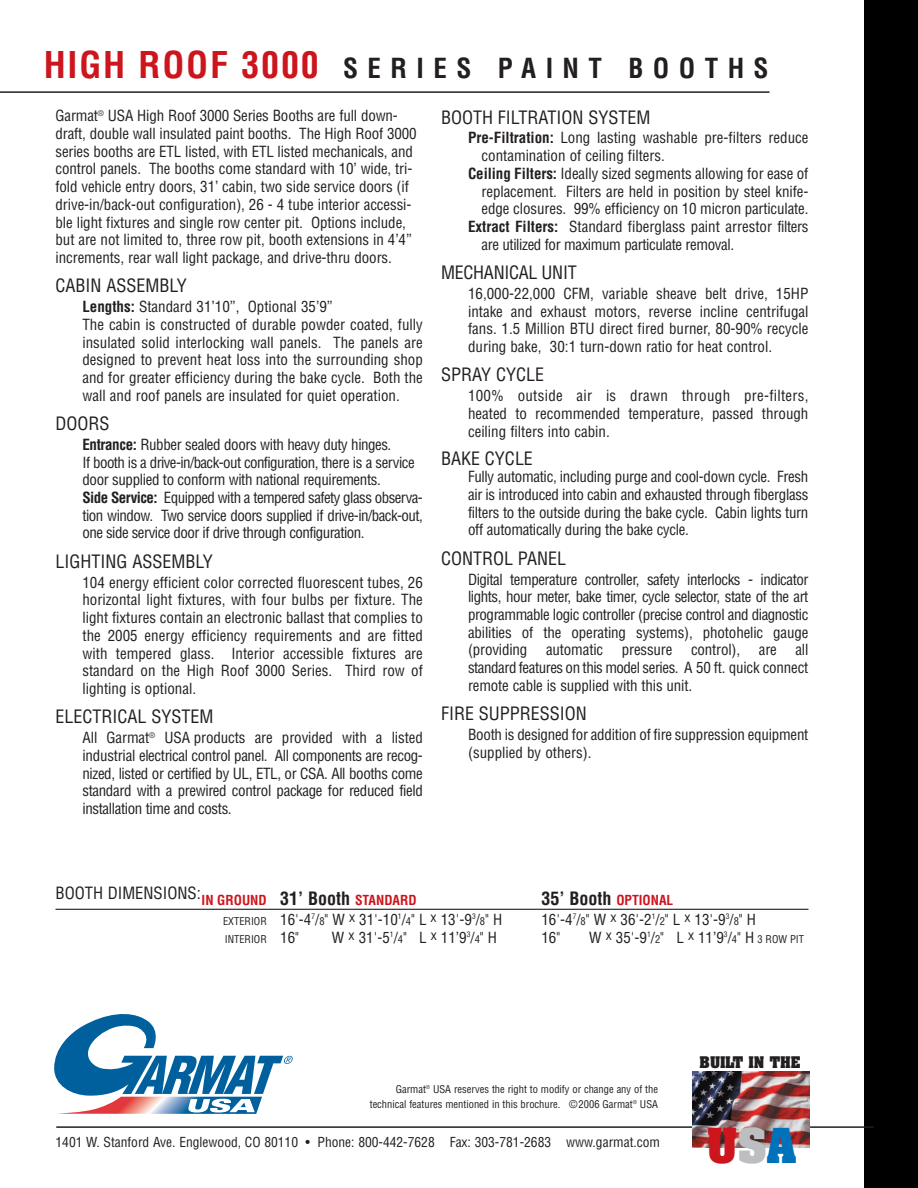
<style>
.page{position:relative;width:918px;height:1188px;background:#fff}
.page>*{position:absolute;margin:0;border:0;box-sizing:border-box;transform-origin:0 0}
.t1{font:700 41.1px "Aachen";color:#cd151d}
.t2{font:700 condensed 27px "Helvetica";letter-spacing:.35em;color:#231f20}
.t3{font:condensed 18px "Helvetica";color:#231f20}
.t4{font:700 condensed 18px "Helvetica";color:#231f20}
.t5{font:condensed 16.5px "Helvetica";color:#231f20}
.t6{font:condensed 15px/17.7px "Helvetica";letter-spacing:-.005em;color:#231f20;text-align:justify}
.t7{font:condensed 15px/17.7px "Helvetica";letter-spacing:-.035em;color:#231f20}
.t8{font:condensed 15px "Helvetica";letter-spacing:-.025em;color:#231f20}
.t9{font:700 13.65px "Aachen";color:#231f20}
.t10{font:condensed 13.5px "Helvetica";color:#231f20}
.t11{font:700 condensed 13.5px "Helvetica";color:#cd151d}
.t12{font:condensed 10.5px/15px "Helvetica";color:#231f20;text-align:right}
.s1{font-size:36px;color:#cd151d}
.s2{font-weight:700}
.s3{font-size:18px;color:#231f20}
.s4{font-size:13.5px;color:#cd151d}
.s5{font-size:10.5px}
.s6{font-size:15px}
.s7{color:#bdbec1}
.s8{color:#0072bc}
</style>
<div class="page">
<div style="left:864px;top:0;width:54px;height:1188px;background:#000"></div>
<svg style="left:54px;top:1014px;width:239px;height:100px"></svg>
<hr style="left:0;top:91px;width:770px;height:2px;background:#231f20">
<hr style="left:56px;top:1126px;width:818px;height:2px;background:#231f20">
<hr style="left:56px;top:909px;width:752px;height:1px;background:#231f20">
<img style="left:692px;top:1071px;width:118px;height:76px">
<h2 class="t2" style="left:44px;top:58px;width:726px"><span class="s1">HIGH ROOF 3000</span> SERIES PAINT BOOTHS</h2>
<p class="t6" style="left:56px;top:108px;width:363px;text-align:left">Garmat<sup>®</sup> USA High Roof 3000 Series Booths are full down&shy;draft, double wall insulated paint booths. The High Roof 3000 series booths are ETL listed, with ETL listed mechanicals, and control panels. The booths come standard with 10’ wide, tri&shy;fold vehicle entry doors, 31’ cabin, two side service doors (if drive-in/back-out configuration), 26 - 4 tube interior accessi&shy;ble light fixtures and single row center pit. Options include, but are not limited to, three row pit, booth extensions in 4’4” increments, rear wall light package, and drive-thru doors.</p>
<p class="t3" style="left:56px;top:279px;width:133px">CABIN ASSEMBLY</p>
<p class="t6" style="left:82px;top:299px;width:342px;text-align:left"><span class="s2">Lengths:</span> Standard 31’10”, Optional 35’9”<br>The cabin is constructed of durable powder coated, fully insulated solid interlocking wall panels. The panels are designed to prevent heat loss into the surrounding shop and for greater efficiency during the bake cycle. Both the wall and roof panels are insulated for quiet operation.</p>
<p class="t3" style="left:56px;top:417px;width:55px">DOORS</p>
<p class="t7" style="left:82px;top:437px;width:342px"><span class="s2">Entrance:</span> Rubber sealed doors with heavy duty hinges.<br>If booth is a drive-in/back-out configuration, there is a service door supplied to conform with national requirements.<br><span class="s2">Side Service:</span> Equipped with a tempered safety glass observa&shy;tion window. Two service doors supplied if drive-in/back-out, one side service door if drive through configuration.</p>
<p class="t3" style="left:56px;top:554px;width:159px">LIGHTING ASSEMBLY</p>
<p class="t6" style="left:82px;top:575px;width:342px">104 energy efficient color corrected fluorescent tubes, 26 horizontal light fixtures, with four bulbs per fixture. The light fixtures contain an electronic ballast that complies to the 2005 energy efficiency requirements and are fitted with tempered glass. Interior accessible fixtures are standard on the High Roof 3000 Series. Third row of lighting is optional.</p>
<p class="t3" style="left:56px;top:710px;width:159px">ELECTRICAL SYSTEM</p>
<p class="t6" style="left:82px;top:730px;width:342px">All Garmat<sup>®</sup> USA products are provided with a listed industrial electrical control panel. All components are recog&shy;nized, listed or certified by UL, ETL, or CSA. All booths come standard with a prewired control package for reduced field installation time and costs.</p>
<p class="t3" style="left:441px;top:110px;width:211px">BOOTH FILTRATION SYSTEM</p>
<p class="t6" style="left:468px;top:130px;width:342px"><span class="s2">Pre-Filtration:</span> Long lasting washable pre-filters reduce</p>
<p class="t6" style="left:482px;top:148px;width:185px">contamination of ceiling filters.</p>
<p class="t6" style="left:468px;top:166px;width:342px"><span class="s2">Ceiling Filters:</span> Ideally sized segments allowing for ease of</p>
<p class="t6" style="left:482px;top:184px;width:328px">replacement. Filters are held in position by steel knife-</p>
<p class="t6" style="left:482px;top:201px;width:329px">edge closures. 99% efficiency on 10 micron particulate.</p>
<p class="t6" style="left:468px;top:219px;width:342px"><span class="s2">Extract Filters:</span> Standard fiberglass paint arrestor filters</p>
<p class="t8" style="left:482px;top:238px;width:254px">are utilized for maximum particulate removal.</p>
<p class="t3" style="left:441px;top:266px;width:137px">MECHANICAL UNIT</p>
<p class="t6" style="left:468px;top:286px;width:342px">16,000-22,000 CFM, variable sheave belt drive, 15HP intake and exhaust motors, reverse incline centrifugal fans. 1.5 Million BTU direct fired burner, 80-90% recycle during bake, 30:1 turn-down ratio for heat control.</p>
<p class="t3" style="left:441px;top:368px;width:104px">SPRAY CYCLE</p>
<p class="t6" style="left:468px;top:388px;width:342px">100% outside air is drawn through pre-filters, heated to recommended temperature, passed through ceiling filters into cabin.</p>
<p class="t3" style="left:441px;top:451px;width:93px">BAKE CYCLE</p>
<p class="t6" style="left:468px;top:469px;width:342px">Fully automatic, including purge and cool-down cycle. Fresh air is introduced into cabin and exhausted through fiberglass filters to the outside during the bake cycle. Cabin lights turn off automatically during the bake cycle.</p>
<p class="t3" style="left:441px;top:551px;width:127px">CONTROL PANEL</p>
<p class="t6" style="left:468px;top:572px;width:342px">Digital temperature controller, safety interlocks - indicator lights, hour meter, bake timer, cycle selector, state of the art programmable logic controller (precise control and diagnostic abilities of the operating systems), photohelic gauge (providing automatic pressure control), are all standard features on this model series. A 50 ft. quick connect remote cable is supplied with this unit.</p>
<p class="t3" style="left:441px;top:707px;width:147px">FIRE SUPPRESSION</p>
<p class="t6" style="left:468px;top:727px;width:342px">Booth is designed for addition of fire suppression equipment (supplied by others).</p>
<p class="t5" style="left:56px;top:886px;width:147px">BOOTH DIMENSIONS:</p>
<p class="t11" style="left:202px;top:895px;width:217px">IN GROUND <span class="s3">31’ Booth</span> STANDARD</p>
<p class="t4" style="left:542px;top:892px;width:133px">35’ Booth <span class="s4">OPTIONAL</span></p>
<p class="t6" style="left:223px;top:912px;width:281px"><span class="s5">EXTERIOR</span> 16'-4<sup>7</sup>/<span class="s5">8</span>" W <sup>x</sup> 31'-10<sup>1</sup>/<span class="s5">4</span>" L <sup>x</sup> 13'-9<sup>3</sup>/<span class="s5">8</span>" H</p>
<p class="t6" style="left:541px;top:912px;width:216px">16'-4<sup>7</sup>/<span class="s5">8</span>" W <sup>x</sup> 36'-2<sup>1</sup>/<span class="s5">2</span>" L <sup>x</sup> 13'-9<sup>3</sup>/<span class="s5">8</span>" H</p>
<p class="t12" style="left:225px;top:932px;width:76px">INTERIOR <span class="s6">16"</span></p>
<p class="t6" style="left:332px;top:930px;width:167px">W <sup>x</sup> 31'-5<sup>1</sup>/<span class="s5">4</span>" L <sup>x</sup> 11’9<sup>3</sup>/<span class="s5">4</span>" H</p>
<p class="t6" style="left:541px;top:930px;width:20px">16"</p>
<p class="t6" style="left:589px;top:930px;width:216px">W <sup>x</sup> 35'-9<sup>1</sup>/<span class="s5">2</span>" L <sup>x</sup> 11’9<sup>3</sup>/<span class="s5">4</span>" H <span class="s5">3 ROW PIT</span></p>
<p class="t12" style="left:370px;top:1083px;width:290px">Garmat<sup>®</sup> USA reserves the right to modify or change any of the technical features mentioned in this brochure. ©2006 Garmat<sup>®</sup> USA</p>
<p class="t10" style="left:56px;top:1137px;width:606px">1401 W. Stanford Ave. Englewood, CO 80110 • Phone: 800-442-7628 Fax: 303-781-2683 www.garmat.com</p>
<p class="t9" style="left:700px;top:1057px;width:102px">BUILT IN THE</p>
<h1 class="t1" style="left:707px;top:1128px;width:91px">U<span class="s7">S</span><span class="s8">A</span></h1>
</div>
